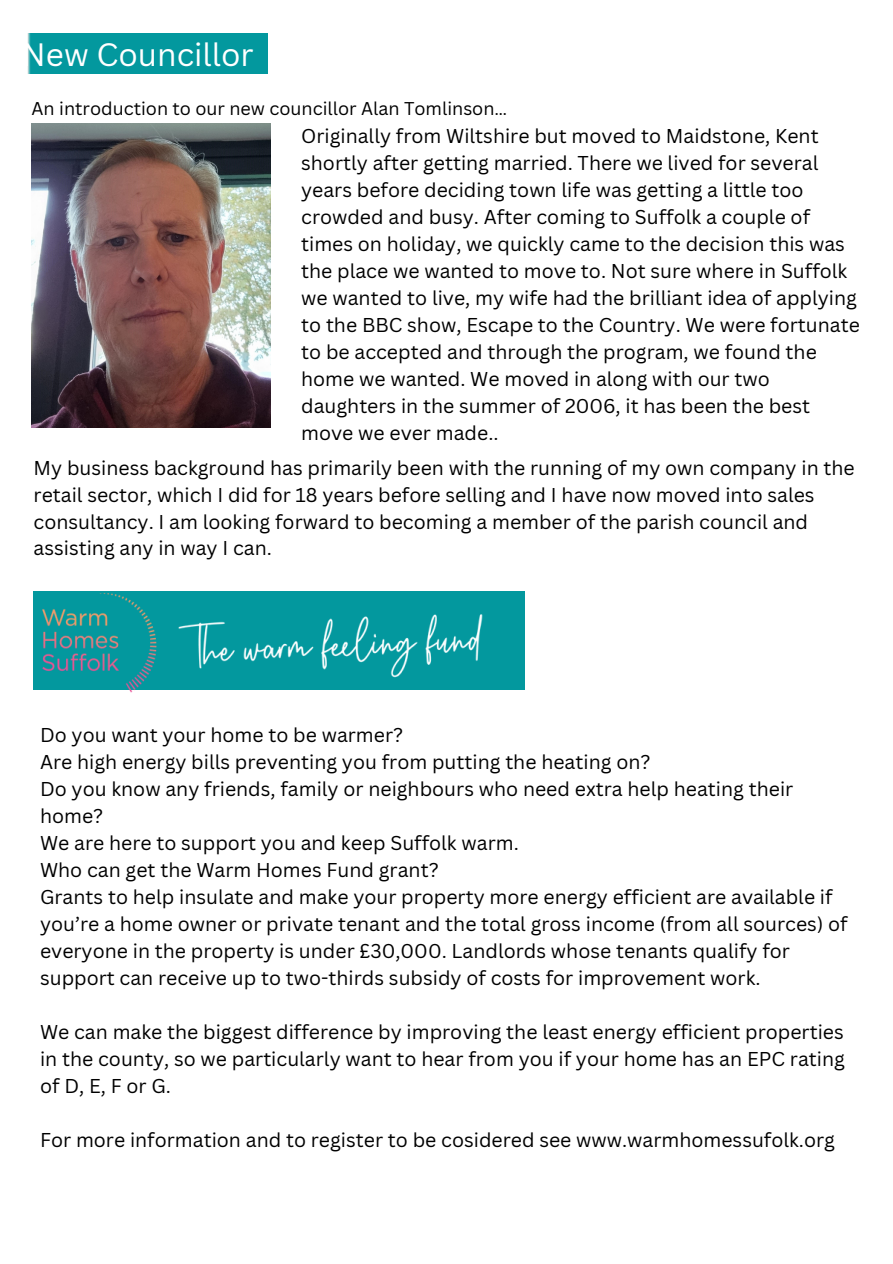
<style>
.page{position:relative;width:893px;height:1264px;background:#fff}
.page>*{position:absolute;margin:0;border:0;box-sizing:border-box;transform-origin:0 0}
.t1{font:31.5px "Canva Sans";color:#fff}
.t2{font:19.5px/27px "Canva Sans";color:#000}
.t3{font:18px "Canva Sans";color:#000}
</style>
<div class="page">
<div style="left:27px;top:34px;width:240px;height:39px;background:#03989e"></div>
<img style="left:32px;top:124px;width:238px;height:303px">
<div style="left:34px;top:591px;width:490px;height:98px;background:#03989e"></div>
<img style="left:40px;top:591px;width:445px;height:102px">
<h1 class="t1" style="left:22px;top:32px;width:233px">New Councillor</h1>
<p class="t3" style="left:32px;top:96px;width:477px">An introduction to our new councillor Alan Tomlinson…</p>
<p class="t2" style="left:301px;top:122px;width:560px">Originally from Wiltshire but moved to Maidstone, Kent shortly after getting married. There we lived for several years before deciding town life was getting a little too crowded and busy. After coming to Suffolk a couple of times on holiday, we quickly came to the decision this was the place we wanted to move to. Not sure where in Suffolk we wanted to live, my wife had the brilliant idea of applying to the BBC show, Escape to the Country. We were fortunate to be accepted and through the program, we found the home we wanted. We moved in along with our two daughters in the summer of 2006, it has been the best move we ever made..</p>
<p class="t2" style="left:34px;top:453px;width:822px">My business background has primarily been with the running of my own company in the retail sector, which I did for 18 years before selling and I have now moved into sales consultancy. I am looking forward to becoming a member of the parish council and assisting any in way I can.</p>
<p class="t2" style="left:40px;top:721px;width:809px">Do you want your home to be warmer?<br>Are high energy bills preventing you from putting the heating on?<br>Do you know any friends, family or neighbours who need extra help heating their home?<br>We are here to support you and keep Suffolk warm.<br>Who can get the Warm Homes Fund grant?<br>Grants to help insulate and make your property more energy efficient are available if you’re a home owner or private tenant and the total gross income (from all sources) of everyone in the property is under £30,000. Landlords whose tenants qualify for support can receive up to two-thirds subsidy of costs for improvement work.</p>
<p class="t2" style="left:40px;top:1017px;width:806px;text-align:justify">We can make the biggest difference by improving the least energy efficient properties in the county, so we particularly want to hear from you if your home has an EPC rating of D, E, F or G.</p>
<p class="t2" style="left:40px;top:1125px;width:796px">For more information and to register to be cosidered see www.warmhomessufolk.org</p>
</div>
